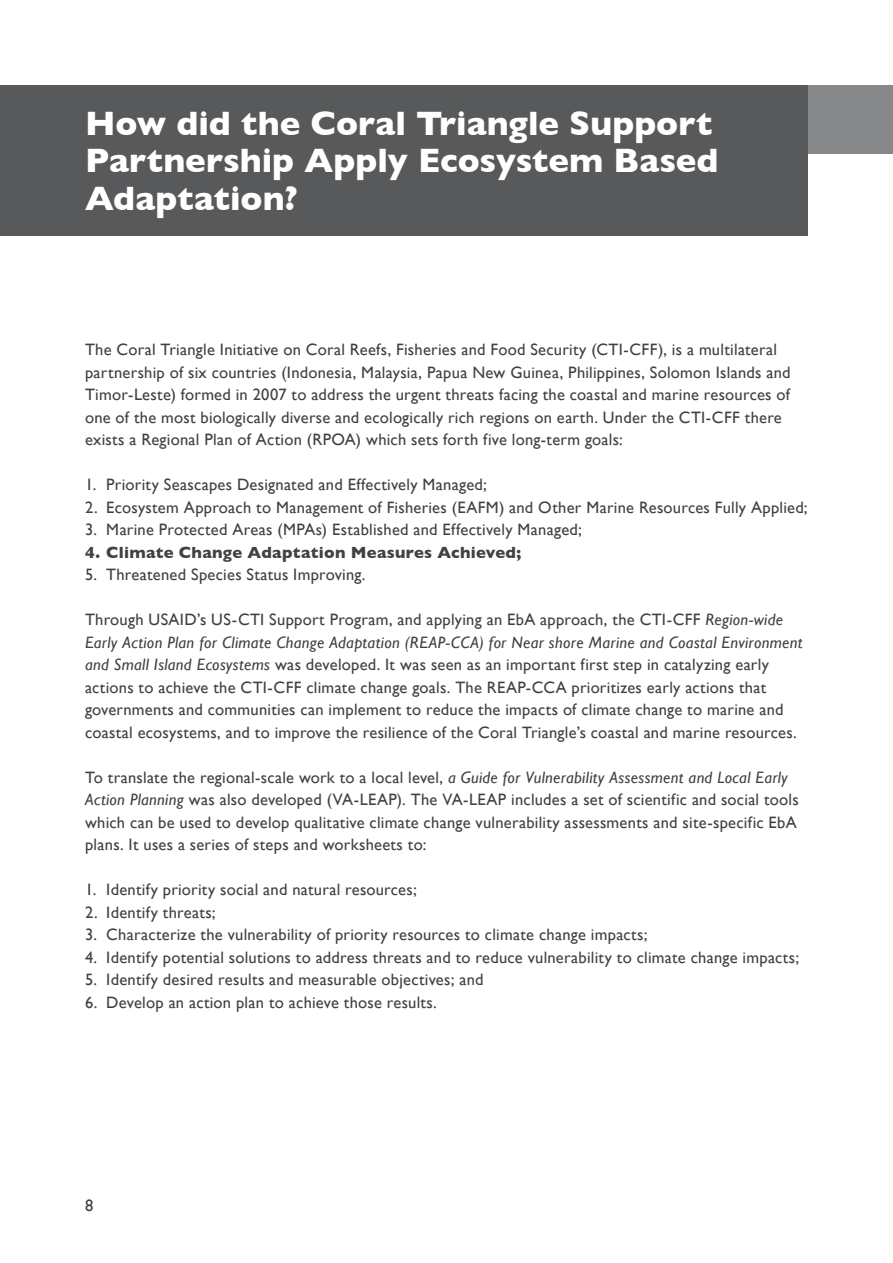
<style>
.page{position:relative;width:893px;height:1263px;background:#fff}
.page>*{position:absolute;margin:0;border:0;box-sizing:border-box;transform-origin:0 0}
.t1{font:700 34.5px/37.5px "Gill Sans";color:#fff}
.t2{font:16.5px/22.5px "Gill Sans";letter-spacing:.015em;color:#414042}
.t3{font:700 16.5px "Gill Sans";letter-spacing:.015em;color:#414042}
.s1{font-style:italic}
</style>
<div class="page">
<div style="left:85px;top:85px;width:808px;height:69px;background:#86888a"></div>
<div style="left:0;top:85px;width:808px;height:151px;background:#58595b"></div>
<h1 class="t1" style="left:85px;top:104px;width:635px">How did the Coral Triangle Support<br>Partnership Apply Ecosystem Based<br>Adaptation?</h1>
<p class="t2" style="left:85px;top:338px;width:707px">The Coral Triangle Initiative on Coral Reefs, Fisheries and Food Security (CTI-CFF), is a multilateral partnership of six countries (Indonesia, Malaysia, Papua New Guinea, Philippines, Solomon Islands and Timor-Leste) formed in 2007 to address the urgent threats facing the coastal and marine resources of one of the most biologically diverse and ecologically rich regions on earth. Under the CTI-CFF there exists a Regional Plan of Action (RPOA) which sets forth five long-term goals:</p>
<p class="t2" style="left:85px;top:473px;width:403px">1. Priority Seascapes Designated and Effectively Managed;</p>
<p class="t2" style="left:85px;top:496px;width:724px">2. Ecosystem Approach to Management of Fisheries (EAFM) and Other Marine Resources Fully Applied;</p>
<p class="t2" style="left:85px;top:518px;width:498px">3. Marine Protected Areas (MPAs) Established and Effectively Managed;</p>
<p class="t3" style="left:85px;top:542px;width:438px">4. Climate Change Adaptation Measures Achieved;</p>
<p class="t2" style="left:85px;top:563px;width:282px">5. Threatened Species Status Improving.</p>
<p class="t2" style="left:85px;top:608px;width:719px">Through USAID’s US-CTI Support Program, and applying an EbA approach, the CTI-CFF <span class="s1">Region-wide Early Action Plan for Climate Change Adaptation (REAP-CCA) for Near shore Marine and Coastal Environment and Small Island Ecosystems</span> was developed. It was seen as an important first step in catalyzing early actions to achieve the CTI-CFF climate change goals. The REAP-CCA prioritizes early actions that governments and communities can implement to reduce the impacts of climate change to marine and coastal ecosystems, and to improve the resilience of the Coral Triangle’s coastal and marine resources.</p>
<p class="t2" style="left:85px;top:766px;width:715px">To translate the regional-scale work to a local level, <span class="s1">a Guide for Vulnerability Assessment and Local Early Action Planning</span> was also developed (VA-LEAP). The VA-LEAP includes a set of scientific and social tools which can be used to develop qualitative climate change vulnerability assessments and site-specific EbA plans. It uses a series of steps and worksheets to:</p>
<p class="t2" style="left:85px;top:878px;width:333px">1. Identify priority social and natural resources;</p>
<p class="t2" style="left:85px;top:901px;width:132px">2. Identify threats;</p>
<p class="t2" style="left:85px;top:923px;width:564px">3. Characterize the vulnerability of priority resources to climate change impacts;</p>
<p class="t2" style="left:85px;top:946px;width:716px">4. Identify potential solutions to address threats and to reduce vulnerability to climate change impacts;</p>
<p class="t2" style="left:85px;top:968px;width:400px">5. Identify desired results and measurable objectives; and</p>
<p class="t2" style="left:85px;top:991px;width:353px">6. Develop an action plan to achieve those results.</p>
<p class="t2" style="left:85px;top:1193px;width:10px">8</p>
</div>
